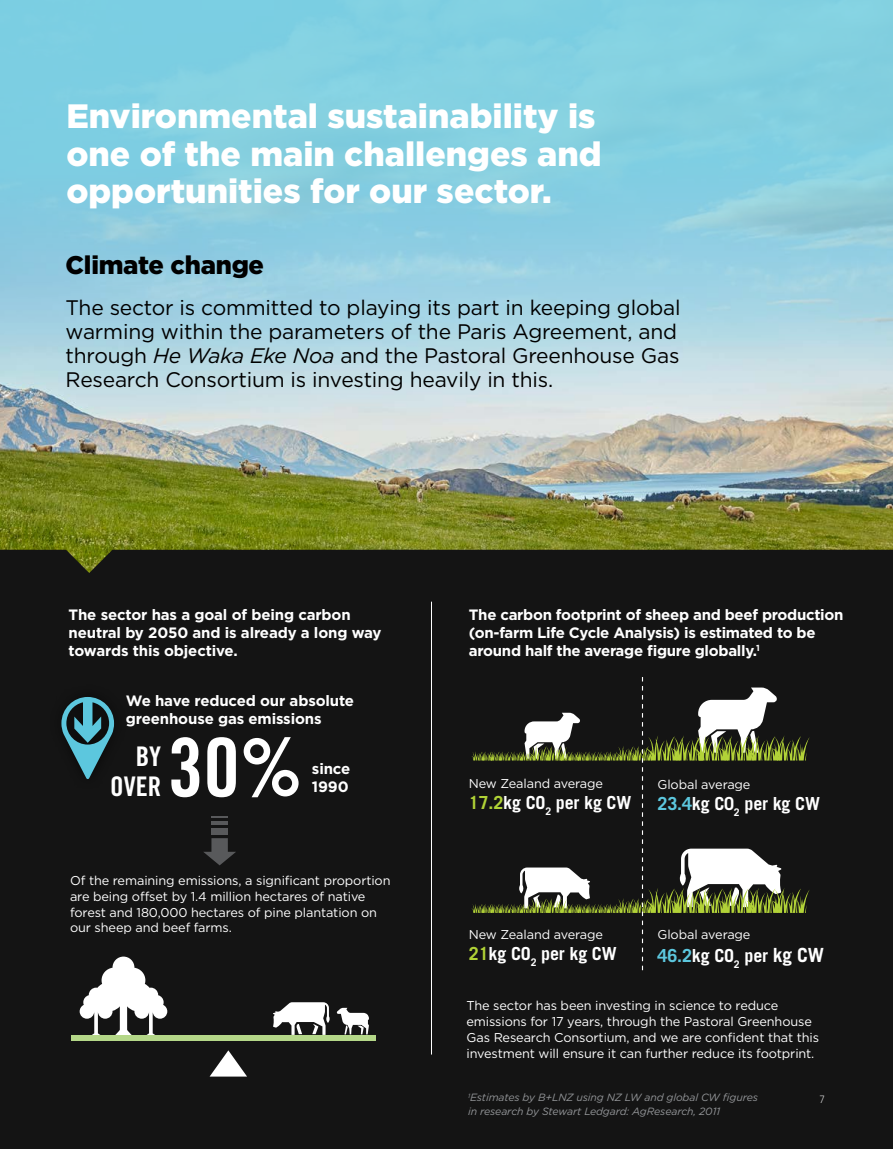
<style>
.page{position:relative;width:893px;height:1149px;background:#fff}
.page>*{position:absolute;margin:0;border:0;box-sizing:border-box;transform-origin:0 0}
.t1{font:81px "Trade Gothic Bold Cond Twenty";color:#fff}
.t2{font:900 33.75px/37.5px "Gotham";color:#fff}
.t3{font:27px "Trade Gothic Bold Cond Twenty";color:#fff}
.t4{font:900 25.5px "Gotham";letter-spacing:-.01em;color:#000}
.t5{font:21px/24px "Gotham";letter-spacing:-.01em;color:#000}
.t6{font:700 18px "Trade Gothic";letter-spacing:-.01em;color:#fff}
.t7{font:700 15px/18px "Gotham";letter-spacing:-.02em;color:#fff}
.t8{font:12.75px/15.8px "Gotham";letter-spacing:-.01em;color:#fff}
.t9{font:italic 10.5px/13.5px "Gotham";letter-spacing:-.01em;color:#939598}
.t10{font:300 10.5px "Gotham Narrow";color:#fff}
.s1{font-style:italic}
.s2{color:#b0d236}
.s3{color:#5cc7de}
.s4{font-size:19.5px}
</style>
<div class="page">
<div style="left:0;top:0;width:893px;height:1148px;background:#141414"></div>
<img style="left:0;top:357px;width:893px;height:216px">
<svg style="left:0;top:0;width:893px;height:357px;background:#8dcfe1"></svg>
<hr style="left:431px;top:601px;width:1px;height:453px;background:#fff">
<svg style="left:61px;top:697px;width:53px;height:82px"></svg>
<svg style="left:471px;top:677px;width:339px;height:292px"></svg>
<svg style="left:204px;top:838px;width:32px;height:27px"></svg>
<div style="left:211px;top:828px;width:17px;height:6px;background:#58595b"></div>
<svg style="left:211px;top:821px;width:17px;height:3px"></svg>
<svg style="left:211px;top:816px;width:17px;height:1px"></svg>
<svg style="left:273px;top:1002px;width:57px;height:32px"></svg>
<svg style="left:337px;top:1007px;width:32px;height:27px"></svg>
<svg style="left:210px;top:1050px;width:37px;height:26px"></svg>
<svg style="left:80px;top:956px;width:87px;height:78px"></svg>
<div style="left:72px;top:1034px;width:304px;height:6px;background:#b4d788"></div>
<h2 class="t2" style="left:66px;top:97px;width:537px">Environmental sustainability is one of the main challenges and opportunities for our sector.</h2>
<h3 class="t4" style="left:66px;top:247px;width:200px">Climate change</h3>
<h3 class="t5" style="left:66px;top:295px;width:616px">The sector is committed to playing its part in keeping global warming within the parameters of the Paris Agreement, and through <span class="s1">He Waka Eke Noa</span> and the Pastoral Greenhouse Gas Research Consortium is investing heavily in this.</h3>
<p class="t7" style="left:69px;top:605px;width:314px">The sector has a goal of being carbon neutral by 2050 and is already a long way towards this objective.</p>
<p class="t7" style="left:126px;top:691px;width:230px">We have reduced our absolute greenhouse gas emissions</p>
<h3 class="t3" style="left:136px;top:739px;width:27px">BY</h3>
<h1 class="t1" style="left:168px;top:718px;width:136px">30%</h1>
<h3 class="t3" style="left:110px;top:769px;width:52px">OVER</h3>
<p class="t7" style="left:312px;top:759px;width:40px">since<br>1990</p>
<p class="t8" style="left:70px;top:872px;width:322px">Of the remaining emissions, a significant proportion are being offset by 1.4 million hectares of native forest and 180,000 hectares of pine plantation on our sheep and beef farms.</p>
<p class="t7" style="left:469px;top:605px;width:376px">The carbon footprint of sheep and beef production (on-farm Life Cycle Analysis) is estimated to be around half the average figure globally.<sup>1</sup></p>
<p class="t8" style="left:469px;top:775px;width:136px">New Zealand average</p>
<h3 class="t6" style="left:469px;top:791px;width:164px"><span class="s2">17.2</span>kg CO<sub>2</sub> per kg CW</h3>
<p class="t8" style="left:658px;top:776px;width:94px">Global average</p>
<h3 class="t6" style="left:658px;top:792px;width:164px"><span class="s3">23.4</span>kg C0<sub>2</sub> per kg CW</h3>
<p class="t8" style="left:469px;top:926px;width:136px">New Zealand average</p>
<h3 class="t6" style="left:469px;top:942px;width:149px"><span class="s2">21</span>kg CO<sub>2</sub> per kg CW</h3>
<p class="t8" style="left:658px;top:926px;width:94px">Global average</p>
<h3 class="t6" style="left:658px;top:943px;width:168px"><span class="s3">46.2</span>kg CO<sub>2</sub> per <span class="s4">kg CW</span></h3>
<p class="t8" style="left:466px;top:997px;width:354px">The sector has been investing in science to reduce emissions for 17 years, through the Pastoral Greenhouse Gas Research Consortium, and we are confident that this investment will ensure it can further reduce its footprint.</p>
<p class="t9" style="left:468px;top:1090px;width:292px"><sup>1</sup>Estimates by B+LNZ using NZ LW and global CW figures in research by Stewart Ledgard: AgResearch, 2011</p>
<p class="t10" style="left:819px;top:1092px;width:7px">7</p>
</div>
